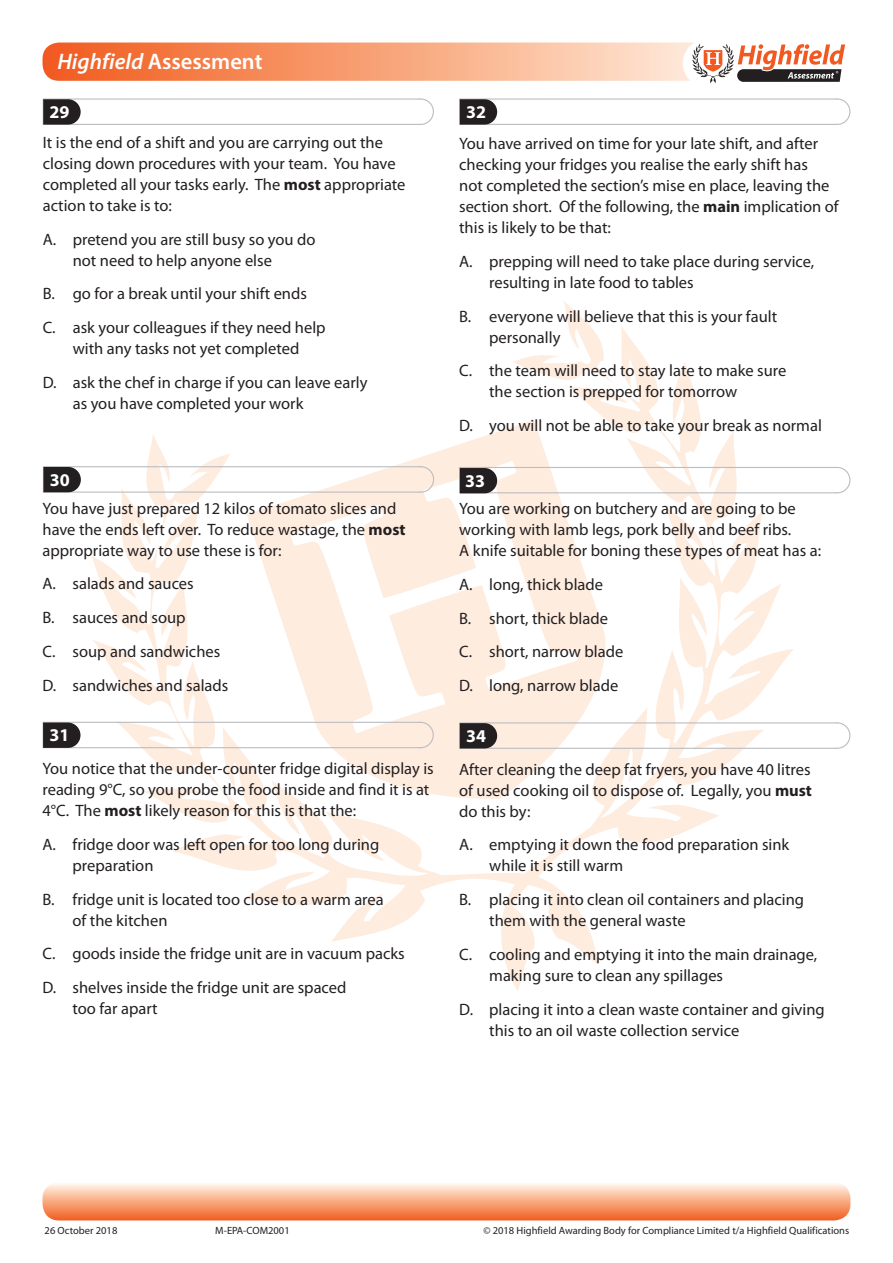
<style>
.page{position:relative;width:893px;height:1263px;background:#fff}
.page>*{position:absolute;margin:0;border:0;box-sizing:border-box;transform-origin:0 0}
.t1{font:600 22.5px "Myriad Pro";color:#fff}
.t2{font:700 18px "Myriad Pro";color:#fff}
.t3{font:16.5px/21px "Myriad Pro";color:#231f20}
.t4{font:10.5px "Myriad Pro";color:#231f20}
.s1{font-style:italic}
.s2{font-weight:700}
</style>
<div class="page">
<svg style="left:92px;top:434px;width:403px;height:508px"></svg>
<svg style="left:495px;top:301px;width:299px;height:690px"></svg>
<svg style="left:247px;top:420px;width:377px;height:381px;fill:#feecdf"></svg>
<div style="left:43px;top:1182px;width:807px;height:38px;background:linear-gradient(to bottom,#fffaf0,#f26424);border-radius:16px"></div>
<svg style="left:43px;top:43px;width:724px;height:38px;background:#f7a076"></svg>
<svg style="left:683px;top:42px;width:163px;height:41px"></svg>
<svg style="left:42px;top:98px;width:392px;height:27px"></svg>
<svg style="left:43px;top:466px;width:392px;height:27px"></svg>
<svg style="left:42px;top:721px;width:392px;height:28px"></svg>
<svg style="left:459px;top:98px;width:392px;height:27px"></svg>
<svg style="left:459px;top:466px;width:392px;height:28px"></svg>
<svg style="left:459px;top:722px;width:392px;height:27px"></svg>
<h1 class="t1" style="left:57px;top:47px;width:207px"><span class="s1">Highfield</span> Assessment</h1>
<p class="t2" style="left:50px;top:100px;width:21px">29</p>
<p class="t3" style="left:43px;top:131px;width:364px">It is the end of a shift and you are carrying out the closing down procedures with your team. You have completed all your tasks early. The <span class="s2">most</span> appropriate action to take is to:</p>
<p class="t3" style="left:73px;top:228px;width:244px;text-indent:-30px">A. pretend you are still busy so you do not need to help anyone else</p>
<p class="t3" style="left:43px;top:277px;width:284px;line-height:33.8px">B. go for a break until your shift ends<br>C. ask your colleagues if they need help</p>
<p class="t3" style="left:43px;top:331px;width:326px;line-height:33.8px;text-indent:30px">with any tasks not yet completed<br>D. ask the chef in charge if you can leave early</p>
<p class="t3" style="left:73px;top:392px;width:232px">as you have completed your work</p>
<p class="t2" style="left:50px;top:468px;width:21px">30</p>
<p class="t3" style="left:43px;top:497px;width:365px">You have just prepared 12 kilos of tomato slices and have the ends left over. To reduce wastage, the <span class="s2">most </span>appropriate way to use these is for:</p>
<p class="t3" style="left:43px;top:567px;width:187px;line-height:33.8px">A. salads and sauces<br>B. sauces and soup<br>C. soup and sandwiches<br>D. sandwiches and salads</p>
<p class="t2" style="left:49px;top:723px;width:21px">31</p>
<p class="t3" style="left:43px;top:758px;width:393px">You notice that the under-counter fridge digital display is reading 9°C, so you probe the food inside and find it is at<br>4°C. The <span class="s2">most</span> likely reason for this is that the:</p>
<p class="t3" style="left:73px;top:833px;width:308px;text-indent:-30px">A. fridge door was left open for too long during preparation</p>
<p class="t3" style="left:73px;top:888px;width:313px;text-indent:-30px">B. fridge unit is located too close to a warm area of the kitchen</p>
<p class="t3" style="left:43px;top:937px;width:364px;line-height:33.8px">C. goods inside the fridge unit are in vacuum packs<br>D. shelves inside the fridge unit are spaced</p>
<p class="t3" style="left:73px;top:998px;width:87px">too far apart</p>
<p class="t2" style="left:466px;top:100px;width:21px">32</p>
<p class="t3" style="left:459px;top:133px;width:381px">You have arrived on time for your late shift, and after checking your fridges you realise the early shift has<br>not completed the section’s mise en place, leaving the section short. Of the following, the <span class="s2">main</span> implication of this is likely to be that:</p>
<p class="t3" style="left:489px;top:251px;width:327px;text-indent:-30px">A. prepping will need to take place during service, resulting in late food to tables</p>
<p class="t3" style="left:489px;top:305px;width:289px;text-indent:-30px">B. everyone will believe that this is your fault personally</p>
<p class="t3" style="left:489px;top:360px;width:299px;text-indent:-30px">C. the team will need to stay late to make sure the section is prepped for tomorrow</p>
<p class="t3" style="left:459px;top:415px;width:364px">D. you will not be able to take your break as normal</p>
<p class="t2" style="left:465px;top:469px;width:21px">33</p>
<p class="t3" style="left:459px;top:498px;width:363px">You are working on butchery and are going to be working with lamb legs, pork belly and beef ribs.<br>A knife suitable for boning these types of meat has a:</p>
<p class="t3" style="left:459px;top:567px;width:166px;line-height:33.8px">A. long, thick blade<br>B. short, thick blade<br>C. short, narrow blade<br>D. long, narrow blade</p>
<p class="t2" style="left:466px;top:724px;width:21px">34</p>
<p class="t3" style="left:459px;top:758px;width:354px;text-align:justify">After cleaning the deep fat fryers, you have 40 litres of used cooking oil to dispose of. Legally, you <span class="s2">must </span>do this by:</p>
<p class="t3" style="left:489px;top:834px;width:302px;text-indent:-30px">A. emptying it down the food preparation sink while it is still warm</p>
<p class="t3" style="left:489px;top:889px;width:316px;text-indent:-30px">B. placing it into clean oil containers and placing them with the general waste</p>
<p class="t3" style="left:489px;top:944px;width:330px;text-indent:-30px">C. cooling and emptying it into the main drainage, making sure to clean any spillages</p>
<p class="t3" style="left:489px;top:998px;width:337px;text-indent:-30px">D. placing it into a clean waste container and giving this to an oil waste collection service</p>
<p class="t4" style="left:45px;top:1224px;width:74px">26 October 2018</p>
<p class="t4" style="left:215px;top:1224px;width:76px">M-EPA-COM2001</p>
<p class="t4" style="left:483px;top:1224px;width:367px">© 2018 Highfield Awarding Body for Compliance Limited t/a Highfield Qualifications</p>
</div>
